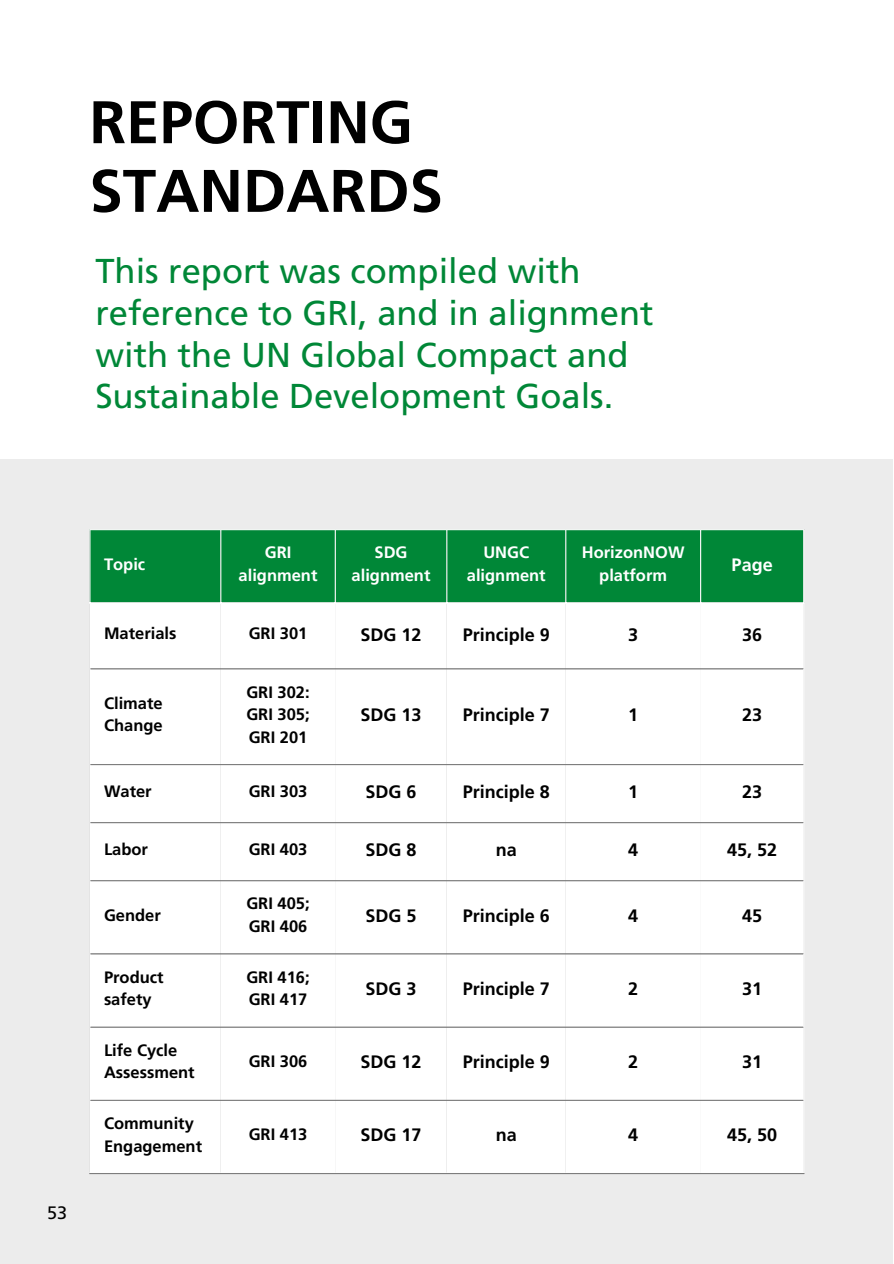
<style>
.page{position:relative;width:894px;height:1264px;background:#fff}
.page>*{position:absolute;margin:0;border:0;box-sizing:border-box;transform-origin:0 0}
.t1{font:700 60px/68.7px "Frutiger LT Std";color:#000}
.t2{font:34.5px/41.7px "Frutiger LT Std";color:#008737}
.t3{font:700 18px "Frutiger LT Std";color:#000}
.t4{font:700 18px "Frutiger LT Std";color:#fff}
.t5{font:18px "Frutiger LT Std";color:#000}
.t6{font:700 16.5px/22.5px "Frutiger LT Std";color:#000}
.t7{font:700 16.5px/22.5px "Frutiger LT Std";color:#fff;text-align:center}
</style>
<div class="page">
<div style="left:0;top:459px;width:892px;height:804px;background:#ececec"></div>
<div style="left:90px;top:530px;width:712px;height:72px;background:#008737"></div>
<div style="left:90px;top:603px;width:712px;height:569px;background:#fff"></div>
<hr style="left:89px;top:530px;width:1px;height:642px;background:#fff">
<hr style="left:220px;top:530px;width:1px;height:642px;background:#fff">
<hr style="left:334px;top:530px;width:2px;height:642px;background:#fff">
<hr style="left:446px;top:530px;width:1px;height:642px;background:#fff">
<hr style="left:565px;top:530px;width:1px;height:642px;background:#fff">
<hr style="left:699px;top:530px;width:2px;height:642px;background:#fff">
<hr style="left:802px;top:530px;width:2px;height:642px;background:#fff">
<hr style="left:89px;top:529px;width:715px;height:1px;background:#fff">
<hr style="left:89px;top:602px;width:715px;height:1px;background:#fff">
<hr style="left:90px;top:668px;width:712px;height:1px;background:#7d7d7d">
<hr style="left:90px;top:764px;width:712px;height:1px;background:#7d7d7d">
<hr style="left:90px;top:822px;width:712px;height:1px;background:#7d7d7d">
<hr style="left:90px;top:880px;width:712px;height:1px;background:#7d7d7d">
<hr style="left:90px;top:953px;width:712px;height:1px;background:#7d7d7d">
<hr style="left:90px;top:1026px;width:712px;height:1px;background:#7d7d7d">
<hr style="left:90px;top:1099px;width:712px;height:1px;background:#7d7d7d">
<hr style="left:89px;top:1172px;width:715px;height:2px;background:#7d7d7d">
<h1 class="t1" style="left:89px;top:94px;width:355px">REPORTING<br>STANDARDS</h1>
<h2 class="t2" style="left:95px;top:254px;width:559px">This report was compiled with reference to GRI, and in alignment with the UN Global Compact and<br>Sustainable Development Goals.</h2>
<p class="t5" style="left:47px;top:1205px;width:22px">53</p>
<p class="t7" style="left:104px;top:554px;width:43px">Topic</p>
<p class="t7" style="left:238px;top:543px;width:80px">GRI alignment</p>
<p class="t7" style="left:351px;top:543px;width:80px">SDG alignment</p>
<p class="t7" style="left:466px;top:543px;width:80px">UNGC alignment</p>
<p class="t7" style="left:581px;top:543px;width:104px">HorizonNOW platform</p>
<p class="t4" style="left:731px;top:557px;width:43px">Page</p>
<p class="t6" style="left:104px;top:624px;width:74px">Materials</p>
<p class="t6" style="left:248px;top:624px;width:60px">GRI 301</p>
<p class="t3" style="left:360px;top:627px;width:63px">SDG 12</p>
<p class="t3" style="left:462px;top:627px;width:89px">Principle 9</p>
<p class="t3" style="left:628px;top:627px;width:12px">3</p>
<p class="t3" style="left:742px;top:627px;width:22px">36</p>
<p class="t6" style="left:104px;top:693px;width:60px">Climate<br>Change</p>
<p class="t6" style="left:246px;top:682px;width:65px;text-align:justify">GRI 302:<br>GRI 305; GRI 201</p>
<p class="t3" style="left:360px;top:707px;width:63px">SDG 13</p>
<p class="t3" style="left:462px;top:707px;width:89px">Principle 7</p>
<p class="t3" style="left:628px;top:707px;width:12px">1</p>
<p class="t3" style="left:742px;top:707px;width:22px">23</p>
<p class="t6" style="left:104px;top:781px;width:49px">Water</p>
<p class="t6" style="left:248px;top:781px;width:60px">GRI 303</p>
<p class="t3" style="left:365px;top:784px;width:53px">SDG 6</p>
<p class="t3" style="left:462px;top:784px;width:89px">Principle 8</p>
<p class="t3" style="left:628px;top:784px;width:12px">1</p>
<p class="t3" style="left:742px;top:784px;width:22px">23</p>
<p class="t6" style="left:104px;top:839px;width:45px">Labor</p>
<p class="t6" style="left:248px;top:839px;width:60px">GRI 403</p>
<p class="t3" style="left:365px;top:842px;width:53px">SDG 8</p>
<p class="t3" style="left:495px;top:842px;width:23px">na</p>
<p class="t3" style="left:628px;top:842px;width:12px">4</p>
<p class="t3" style="left:727px;top:842px;width:52px">45, 52</p>
<p class="t6" style="left:104px;top:905px;width:58px">Gender</p>
<p class="t6" style="left:246px;top:894px;width:65px">GRI 405;<br>GRI 406</p>
<p class="t3" style="left:365px;top:908px;width:53px">SDG 5</p>
<p class="t3" style="left:462px;top:908px;width:89px">Principle 6</p>
<p class="t3" style="left:628px;top:908px;width:12px">4</p>
<p class="t3" style="left:742px;top:908px;width:22px">45</p>
<p class="t6" style="left:104px;top:967px;width:61px">Product safety</p>
<p class="t6" style="left:246px;top:967px;width:65px">GRI 416;<br>GRI 417</p>
<p class="t3" style="left:365px;top:981px;width:53px">SDG 3</p>
<p class="t3" style="left:462px;top:981px;width:89px">Principle 7</p>
<p class="t3" style="left:628px;top:981px;width:12px">2</p>
<p class="t3" style="left:742px;top:981px;width:22px">31</p>
<p class="t6" style="left:104px;top:1040px;width:92px">Life Cycle<br>Assessment</p>
<p class="t6" style="left:248px;top:1051px;width:60px">GRI 306</p>
<p class="t3" style="left:360px;top:1054px;width:63px">SDG 12</p>
<p class="t3" style="left:462px;top:1054px;width:89px">Principle 9</p>
<p class="t3" style="left:628px;top:1054px;width:12px">2</p>
<p class="t3" style="left:742px;top:1054px;width:22px">31</p>
<p class="t6" style="left:104px;top:1113px;width:100px">Community<br>Engagement</p>
<p class="t6" style="left:248px;top:1124px;width:60px">GRI 413</p>
<p class="t3" style="left:360px;top:1127px;width:63px">SDG 17</p>
<p class="t3" style="left:495px;top:1127px;width:23px">na</p>
<p class="t3" style="left:628px;top:1127px;width:12px">4</p>
<p class="t3" style="left:727px;top:1127px;width:52px">45, 50</p>
</div>
